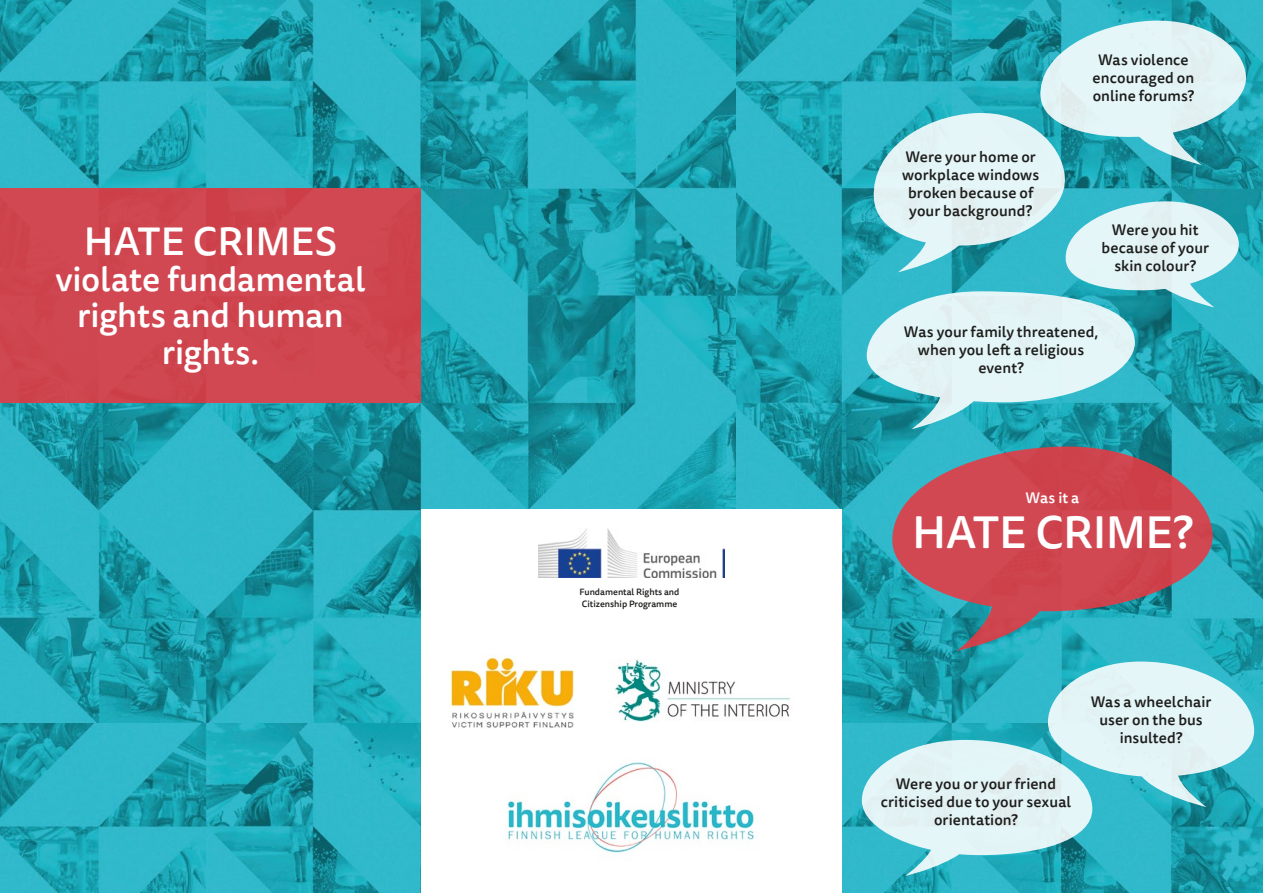
<style>
.page{position:relative;width:1263px;height:893px;background:#fff}
.page>*{position:absolute;margin:0;border:0;box-sizing:border-box;transform-origin:0 0}
.t1{font:500 45px "Tisa Sans Pro";letter-spacing:-.015em;color:#fff}
.t2{font:500 39.15px "Tisa Sans Pro";color:#fff}
.t3{font:500 33.75px/36.5px "Tisa Sans Pro";letter-spacing:-.005em;color:#fff;text-align:center}
.t4{font:500 15px/18px "Tisa Sans Pro";letter-spacing:.005em;color:#1d1d1b;text-align:center}
.t5{font:500 15px "Tisa Sans Pro";color:#fff}
.t6{font:500 9px "Tisa Sans Pro";color:#1d1d1b}
</style>
<div class="page">
<img style="left:0;top:0;width:1263px;height:893px">
<svg style="left:867px;top:18px;width:380px;height:411px;background:#80cad3"></svg>
<svg style="left:862px;top:662px;width:392px;height:214px;background:#80cdd6"></svg>
<svg style="left:892px;top:446px;width:321px;height:165px;background:#a65e6a"></svg>
<svg style="left:957px;top:552px;width:109px;height:99px;background:#98636e"></svg>
<div style="left:0;top:188px;width:421px;height:215px;background:#cf4751"></div>
<div style="left:421px;top:510px;width:421px;height:383px;background:#fff"></div>
<img style="left:450px;top:656px;width:124px;height:72px">
<img style="left:615px;top:659px;width:175px;height:63px">
<img style="left:538px;top:528px;width:187px;height:49px">
<img style="left:507px;top:762px;width:249px;height:91px">
<p class="t2" style="left:84px;top:213px;width:255px">HATE CRIMES</p>
<p class="t3" style="left:55px;top:262px;width:312px">violate fundamental rights and human rights.</p>
<p class="t6" style="left:580px;top:586px;width:101px">Fundamental Rights and</p>
<p class="t6" style="left:582px;top:598px;width:97px">Citizenship Programme</p>
<p class="t4" style="left:902px;top:148px;width:138px">Were your home or workplace windows broken because of your background?</p>
<p class="t4" style="left:1092px;top:51px;width:103px">Was violence encouraged on online forums?</p>
<p class="t4" style="left:1101px;top:221px;width:109px">Were you hit because of your skin colour?</p>
<p class="t4" style="left:904px;top:323px;width:196px">Was your family threatened, when you left a religious event?</p>
<p class="t5" style="left:1025px;top:488px;width:55px">Was it a</p>
<p class="t1" style="left:912px;top:501px;width:282px">HATE CRIME?</p>
<p class="t4" style="left:881px;top:775px;width:192px">Were you or your friend criticised due to your sexual orientation?</p>
<p class="t4" style="left:1091px;top:693px;width:122px">Was a wheelchair user on the bus insulted?</p>
</div>
